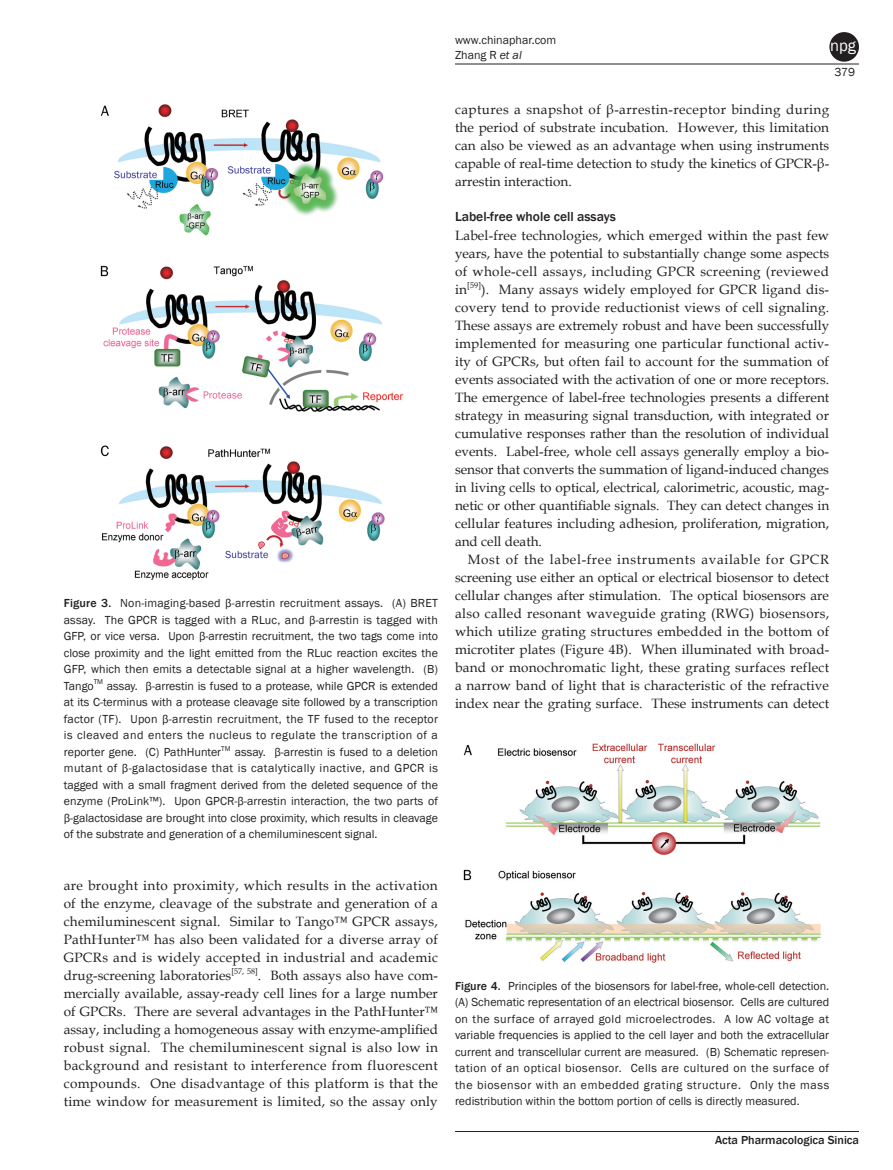
<style>
.page{position:relative;width:893px;height:1170px;background:#fff}
.page>*{position:absolute;margin:0;border:0;box-sizing:border-box;transform-origin:0 0}
.t1{font:16.5px "Franklin Gothic";color:#fff}
.t2{font:13.5px/18px "Book Antiqua";letter-spacing:.005em;color:#231f20;text-align:justify}
.t3{font:500 13.5px "Franklin Gothic";color:#231f20}
.t4{font:12px/16.5px "Franklin Gothic";color:#231f20;text-align:justify}
.t5{font:500 12px "Franklin Gothic";color:#231f20}
.s1{font-weight:500}
.s2{font-style:italic}
</style>
<div class="page">
<hr style="left:455px;top:64px;width:404px;height:1px;background:#231f20">
<hr style="left:455px;top:1131px;width:404px;height:1px;background:#231f20">
<div style="left:829px;top:32px;width:30px;height:30px;background:#231f20;border-radius:50%"></div>
<img style="left:100px;top:104px;width:304px;height:476px">
<img style="left:463px;top:743px;width:358px;height:219px">
<p class="t4" style="left:64px;top:595px;width:376px"><span class="s1">Figure 3.</span> Non-imaging-based β-arrestin recruitment assays. (A) BRET assay. The GPCR is tagged with a RLuc, and β-arrestin is tagged with GFP, or vice versa. Upon β-arrestin recruitment, the two tags come into close proximity and the light emitted from the RLuc reaction excites the GFP, which then emits a detectable signal at a higher wavelength. (B)<br>Tango<sup>TM</sup> assay. β-arrestin is fused to a protease, while GPCR is extended at its C-terminus with a protease cleavage site followed by a transcription factor (TF). Upon β-arrestin recruitment, the TF fused to the receptor is cleaved and enters the nucleus to regulate the transcription of a reporter gene. (C) PathHunter<sup>TM</sup> assay. β-arrestin is fused to a deletion mutant of β-galactosidase that is catalytically inactive, and GPCR is tagged with a small fragment derived from the deleted sequence of the enzyme (ProLink™). Upon GPCR-β-arrestin interaction, the two parts of β-galactosidase are brought into close proximity, which results in cleavage of the substrate and generation of a chemiluminescent signal.</p>
<p class="t2" style="left:64px;top:876px;width:376px">are brought into proximity, which results in the activation of the enzyme, cleavage of the substrate and generation of a chemiluminescent signal. Similar to Tango™ GPCR assays, PathHunter™ has also been validated for a diverse array of GPCRs and is widely accepted in industrial and academic drug-screening laboratories<sup>[57,</sup> <sup>58]</sup>. Both assays also have com&shy;mercially available, assay-ready cell lines for a large number of GPCRs. There are several advantages in the PathHunter™ assay, including a homogeneous assay with enzyme-amplified robust signal. The chemiluminescent signal is also low in background and resistant to interference from fluorescent compounds. One disadvantage of this platform is that the time window for measurement is limited, so the assay only</p>
<p class="t4" style="left:455px;top:32px;width:103px;line-height:15px">www.chinaphar.com<br>Zhang R <span class="s2">et al</span></p>
<p class="t1" style="left:830px;top:35px;width:27px">npg</p>
<p class="t4" style="left:835px;top:64px;width:22px">379</p>
<p class="t2" style="left:455px;top:100px;width:376px">captures a snapshot of β-arrestin-receptor binding during the period of substrate incubation. However, this limitation can also be viewed as an advantage when using instruments capable of real-time detection to study the kinetics of GPCR-β&shy;arrestin interaction.</p>
<p class="t3" style="left:455px;top:208px;width:162px">Label-free whole cell assays</p>
<p class="t2" style="left:455px;top:226px;width:376px">Label-free technologies, which emerged within the past few years, have the potential to substantially change some aspects of whole-cell assays, including GPCR screening (reviewed in<sup>[59]</sup>). Many assays widely employed for GPCR ligand dis&shy;covery tend to provide reductionist views of cell signaling.<br>These assays are extremely robust and have been successfully implemented for measuring one particular functional activ&shy;ity of GPCRs, but often fail to account for the summation of events associated with the activation of one or more receptors.<br>The emergence of label-free technologies presents a different strategy in measuring signal transduction, with integrated or cumulative responses rather than the resolution of individual events. Label-free, whole cell assays generally employ a bio&shy;sensor that converts the summation of ligand-induced changes in living cells to optical, electrical, calorimetric, acoustic, mag&shy;netic or other quantifiable signals. They can detect changes in cellular features including adhesion, proliferation, migration, and cell death.</p>
<p class="t2" style="left:455px;top:550px;width:376px;text-indent:13px">Most of the label-free instruments available for GPCR screening use either an optical or electrical biosensor to detect cellular changes after stimulation. The optical biosensors are also called resonant waveguide grating (RWG) biosensors, which utilize grating structures embedded in the bottom of microtiter plates (Figure 4B). When illuminated with broad&shy;band or monochromatic light, these grating surfaces reflect a narrow band of light that is characteristic of the refractive index near the grating surface. These instruments can detect</p>
<p class="t4" style="left:455px;top:977px;width:376px"><span class="s1">Figure 4.</span> Principles of the biosensors for label-free, whole-cell detection. (A) Schematic representation of an electrical biosensor. Cells are cultured on the surface of arrayed gold microelectrodes. A low AC voltage at variable frequencies is applied to the cell layer and both the extracellular current and transcellular current are measured. (B) Schematic represen&shy;tation of an optical biosensor. Cells are cultured on the surface of the biosensor with an embedded grating structure. Only the mass redistribution within the bottom portion of cells is directly measured.</p>
<p class="t5" style="left:715px;top:1132px;width:145px">Acta Pharmacologica Sinica</p>
</div>
